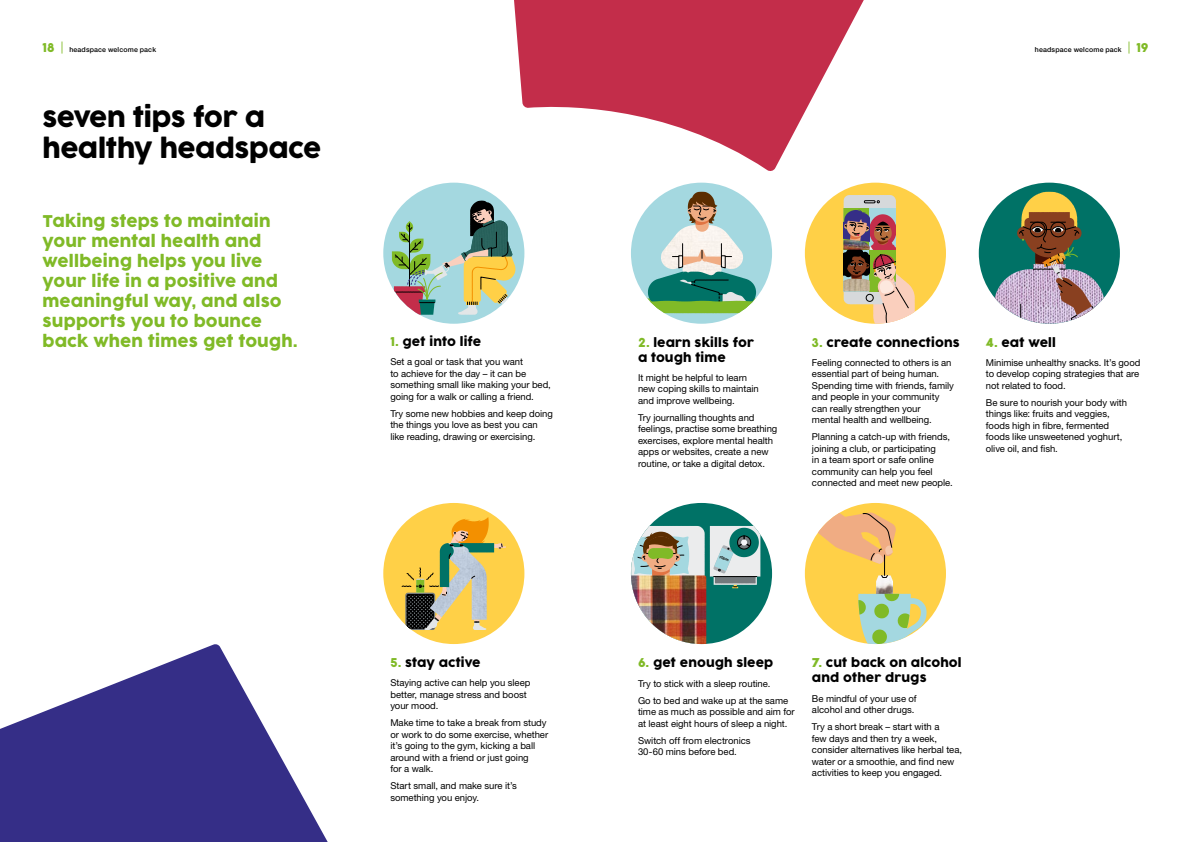
<style>
.page{position:relative;width:1191px;height:842px;background:#fff}
.page>*{position:absolute;margin:0;border:0;box-sizing:border-box;transform-origin:0 0}
.t1{font:26px/31px "Cocogoose Pro";letter-spacing:-.015em;color:#000}
.t2{font:16px/20px "Cocogoose Pro";letter-spacing:.005em;color:#80ba27}
.t3{font:12px/15px "Cocogoose Pro";letter-spacing:.01em;color:#000}
.t4{font:9.5px/11.5px "Helvetica Neue LT Std";letter-spacing:-.005em;color:#000}
.t5{font:500 7px "Helvetica Neue LT Std";letter-spacing:.02em;color:#000}
.t6{font:3.2px "Cocogoose Pro";color:#13110c}
.s1{font-family:"Cocogoose Pro";font-weight:400;font-size:12px;color:#80ba27}
.s2{font-weight:400;font-size:12px;color:#80ba27}
.s3{color:#80ba27}
</style>
<div class="page">
<div style="left:383px;top:183px;width:141px;height:141px;background:#a4d8e0;border-radius:50%"></div>
<svg style="left:392px;top:200px;width:124px;height:115px"></svg>
<div style="left:383px;top:503px;width:141px;height:141px;background:#ffd047;border-radius:50%"></div>
<svg style="left:401px;top:517px;width:105px;height:113px"></svg>
<div style="left:805px;top:183px;width:141px;height:141px;background:#ffd047;border-radius:50%"></div>
<img style="left:843px;top:195px;width:72px;height:129px">
<div style="left:805px;top:503px;width:141px;height:141px;background:#ffd047;border-radius:50%"></div>
<img style="left:876px;top:578px;width:17px;height:16px">
<svg style="left:858px;top:594px;width:68px;height:50px"></svg>
<svg style="left:812px;top:503px;width:83px;height:75px"></svg>
<div style="left:631px;top:183px;width:141px;height:141px;background:#a4d8e0;border-radius:50%"></div>
<img style="left:668px;top:226px;width:53px;height:18px">
<svg style="left:687px;top:191px;width:30px;height:41px"></svg>
<svg style="left:643px;top:244px;width:117px;height:71px"></svg>
<div style="left:631px;top:503px;width:141px;height:141px;background:#007266;border-radius:50%"></div>
<img style="left:704px;top:575px;width:2px;height:69px">
<img style="left:631px;top:526px;width:73px;height:118px">
<svg style="left:710px;top:526px;width:50px;height:62px"></svg>
<div style="left:978px;top:183px;width:142px;height:141px;background:#007266;border-radius:50%"></div>
<img style="left:994px;top:271px;width:23px;height:45px">
<svg style="left:1017px;top:191px;width:86px;height:133px"></svg>
<svg style="left:514px;top:0;width:350px;height:171px;fill:#c32d4a"></svg>
<svg style="left:0;top:644px;width:328px;height:198px;fill:#352e87"></svg>
<p class="t5" style="left:43px;top:45px;width:115px"><span class="s1">18</span> <span class="s2">|</span> headspace welcome pack</p>
<p class="t5" style="left:1035px;top:45px;width:115px">headspace welcome pack <span class="s2">|</span> <span class="s1">19</span></p>
<h1 class="t1" style="left:43px;top:103px;width:281px">seven tips for a healthy headspace</h1>
<h2 class="t2" style="left:43px;top:212px;width:257px">Taking steps to maintain your mental health and wellbeing helps you live your life in a positive and meaningful way, and also supports you to bounce back when times get tough.</h2>
<p class="t3" style="left:390px;top:335px;width:93px"><span class="s3">1.</span> get into life</p>
<p class="t4" style="left:390px;top:356px;width:162px">Set a goal or task that you want<br>to achieve for the day – it can be something small like making your bed, going for a walk or calling a friend.</p>
<p class="t4" style="left:390px;top:408px;width:164px">Try some new hobbies and keep doing the things you love as best you can like reading, drawing or exercising.</p>
<p class="t3" style="left:390px;top:655px;width:92px"><span class="s3">5.</span> stay active</p>
<p class="t4" style="left:390px;top:677px;width:142px">Staying active can help you sleep better, manage stress and boost your mood.</p>
<p class="t4" style="left:390px;top:717px;width:159px">Make time to take a break from study or work to do some exercise, whether it’s going to the gym, kicking a ball around with a friend or just going<br>for a walk.</p>
<p class="t4" style="left:390px;top:780px;width:128px">Start small, and make sure it’s something you enjoy.</p>
<p class="t3" style="left:638px;top:335px;width:117px"><span class="s3">2.</span> learn skills for a tough time</p>
<p class="t4" style="left:638px;top:372px;width:122px">It might be helpful to learn new coping skills to maintain and improve wellbeing.</p>
<p class="t4" style="left:638px;top:412px;width:141px">Try journalling thoughts and feelings, practise some breathing exercises, explore mental health apps or websites, create a new routine, or take a digital detox.</p>
<p class="t6" style="left:720px;top:555px;width:11px;rotate:23deg">10pm</p>
<p class="t3" style="left:812px;top:335px;width:149px"><span class="s3">3.</span> create connections</p>
<p class="t4" style="left:812px;top:357px;width:143px">Feeling connected to others is an essential part of being human.<br>Spending time with friends, family and people in your community can really strengthen your<br>mental health and wellbeing.</p>
<p class="t4" style="left:812px;top:431px;width:142px">Planning a catch-up with friends, joining a club, or participating<br>in a team sport or safe online community can help you feel connected and meet new people.</p>
<p class="t3" style="left:986px;top:335px;width:72px"><span class="s3">4.</span> eat well</p>
<p class="t4" style="left:986px;top:357px;width:156px">Minimise unhealthy snacks. It’s good to develop coping strategies that are not related to food.</p>
<p class="t4" style="left:986px;top:397px;width:143px">Be sure to nourish your body with things like: fruits and veggies, foods high in fibre, fermented foods like unsweetened yoghurt, olive oil, and fish.</p>
<p class="t3" style="left:638px;top:656px;width:137px"><span class="s3">6.</span> get enough sleep</p>
<p class="t4" style="left:638px;top:674px;width:152px;line-height:17px">Try to stick with a sleep routine.<br>Go to bed and wake up at the same</p>
<p class="t4" style="left:638px;top:706px;width:158px">time as much as possible and aim for at least eight hours of sleep a night.</p>
<p class="t4" style="left:638px;top:734px;width:114px">Switch off from electronics<br>30-60 mins before bed.</p>
<p class="t3" style="left:812px;top:656px;width:151px"><span class="s3">7.</span> cut back on alcohol and other drugs</p>
<p class="t4" style="left:812px;top:692px;width:106px">Be mindful of your use of alcohol and other drugs.</p>
<p class="t4" style="left:812px;top:721px;width:152px">Try a short break – start with a<br>few days and then try a week, consider alternatives like herbal tea, water or a smoothie, and find new activities to keep you engaged.</p>
</div>
